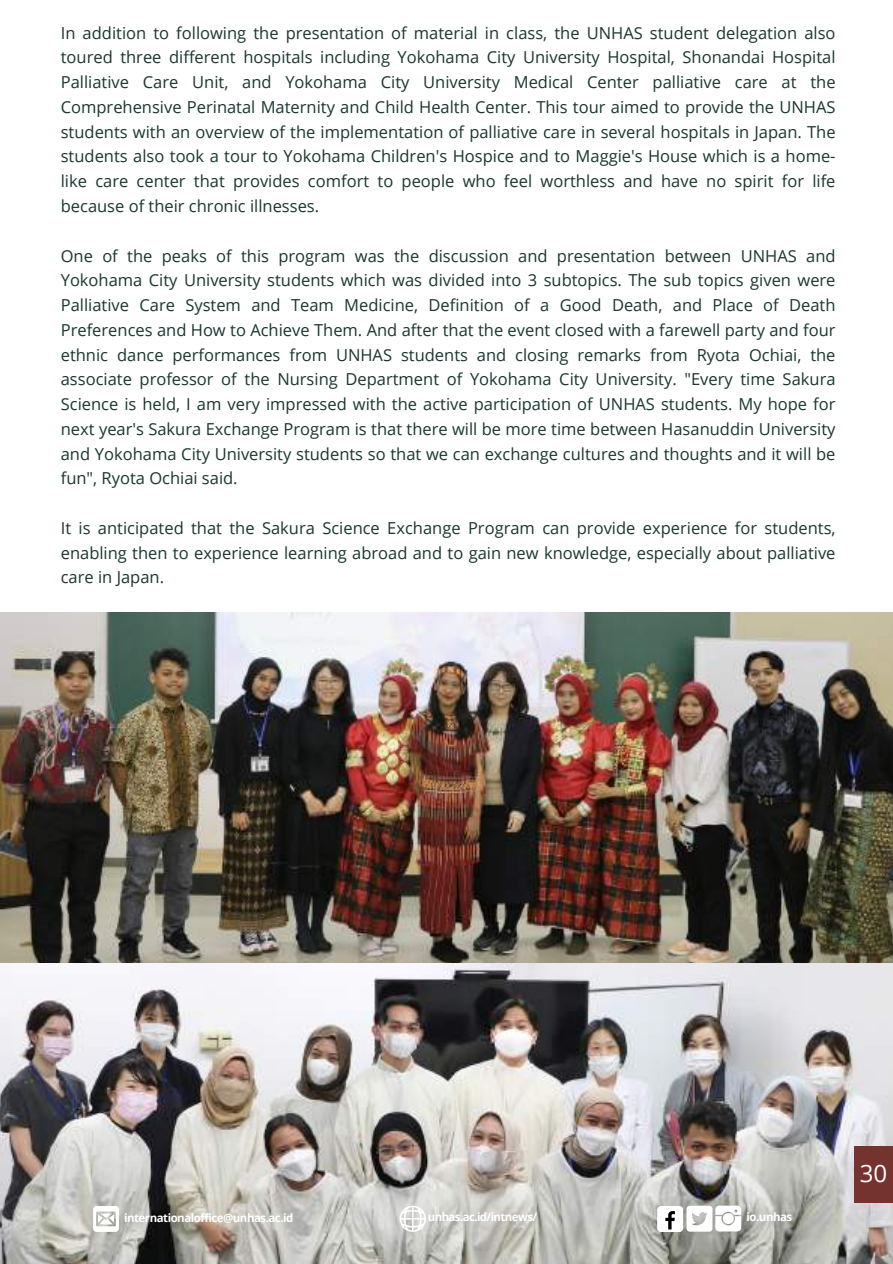
<style>
.page{position:relative;width:893px;height:1264px;background:#fff}
.page>*{position:absolute;margin:0;border:0;box-sizing:border-box;transform-origin:0 0}
.t1{font:24px "Open Sans";color:#fff}
.t2{font:16.5px/24.8px "Open Sans";color:#19372f;text-align:justify}
.t3{font:700 11.55px "Open Sans";letter-spacing:-.045em;color:#fff}
</style>
<div class="page">
<img style="left:0;top:612px;width:892px;height:651px">
<div style="left:657px;top:1205px;width:26px;height:26px;background:#fff;border-radius:4px"></div>
<svg style="left:665px;top:1211px;width:9px;height:18px"></svg>
<svg style="left:686px;top:1205px;width:55px;height:26px"></svg>
<svg style="left:399px;top:1205px;width:26px;height:26px"></svg>
<svg style="left:93px;top:1205px;width:26px;height:26px"></svg>
<div style="left:853px;top:1145px;width:39px;height:57px;background:#74332f"></div>
<p class="t2" style="left:61px;top:20px;width:776px">In addition to following the presentation of material in class, the UNHAS student delegation also toured three different hospitals including Yokohama City University Hospital, Shonandai Hospital Palliative Care Unit, and Yokohama City University Medical Center palliative care at the Comprehensive Perinatal Maternity and Child Health Center. This tour aimed to provide the UNHAS students with an overview of the implementation of palliative care in several hospitals in Japan. The students also took a tour to Yokohama Children's Hospice and to Maggie's House which is a home&shy;like care center that provides comfort to people who feel worthless and have no spirit for life because of their chronic illnesses.</p>
<p class="t2" style="left:61px;top:243px;width:776px">One of the peaks of this program was the discussion and presentation between UNHAS and Yokohama City University students which was divided into 3 subtopics. The sub topics given were Palliative Care System and Team Medicine, Definition of a Good Death, and Place of Death Preferences and How to Achieve Them. And after that the event closed with a farewell party and four ethnic dance performances from UNHAS students and closing remarks from Ryota Ochiai, the associate professor of the Nursing Department of Yokohama City University. "Every time Sakura Science is held, I am very impressed with the active participation of UNHAS students. My hope for next year's Sakura Exchange Program is that there will be more time between Hasanuddin University and Yokohama City University students so that we can exchange cultures and thoughts and it will be fun", Ryota Ochiai said.</p>
<p class="t2" style="left:61px;top:515px;width:776px">It is anticipated that the Sakura Science Exchange Program can provide experience for students, enabling then to experience learning abroad and to gain new knowledge, especially about palliative care in Japan.</p>
<p class="t3" style="left:124px;top:1209px;width:171px">internationaloffice@unhas.ac.id</p>
<p class="t3" style="left:428px;top:1208px;width:111px">unhas.ac.id/intnews/</p>
<p class="t3" style="left:746px;top:1208px;width:47px">io.unhas</p>
<h1 class="t1" style="left:859px;top:1156px;width:29px">30</h1>
</div>
